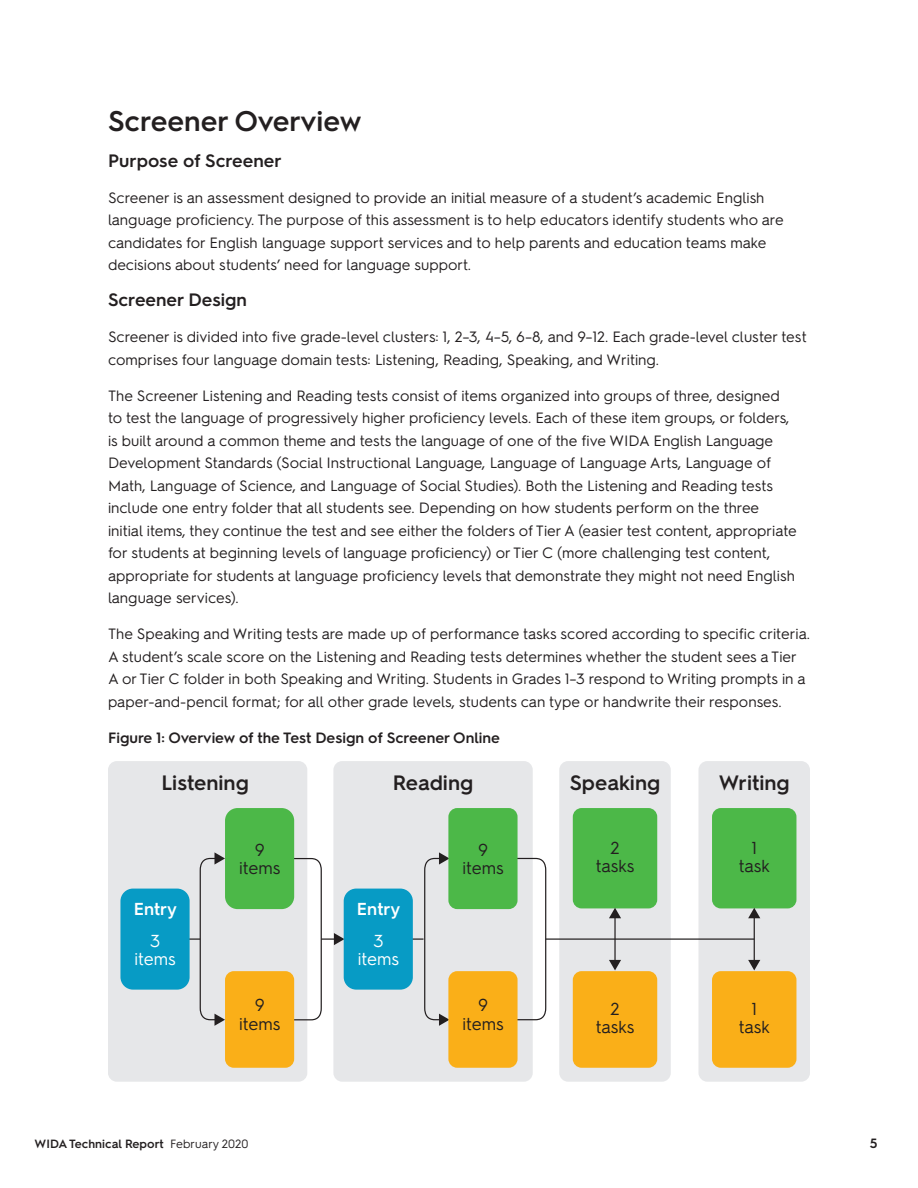
<style>
.page{position:relative;width:918px;height:1188px;background:#fff}
.page>*{position:absolute;margin:0;border:0;box-sizing:border-box;transform-origin:0 0}
.H2_body{font:600 28.5px "Hurme Geometric Sans 2";color:#231f20}
.t1{font:600 20.85px "Hurme Geometric Sans 2";color:#231f20}
.t2{font:600 18px "Hurme Geometric Sans 2";color:#231f20}
.t3{font:17.4px/18.1px "Hurme Geometric Sans 2";color:#231f20;text-align:center}
.t4{font:600 17.4px/32px "Hurme Geometric Sans 2";color:#fff;text-align:center}
.t5{font:17.4px "Hurme Geometric Sans 2";color:#fff}
.Body_text{font:15px/22.5px "Hurme Geometric Sans 2";color:#231f20}
.Figure{font:600 15px "Hurme Geometric Sans 2";color:#231f20}
.t6{font:600 13.5px "Hurme Geometric Sans 2";color:#231f20}
.t7{font:600 12px "Hurme Geometric Sans 2";color:#231f20}
.s1{font-weight:400}
</style>
<div class="page">
<div style="left:108px;top:761px;width:199px;height:321px;background:#e6e7e9;border-radius:9px"></div>
<div style="left:333px;top:761px;width:200px;height:321px;background:#e6e7e9;border-radius:9px"></div>
<svg style="left:459px;top:857px;width:88px;height:164px"></svg>
<svg style="left:181px;top:852px;width:44px;height:174px"></svg>
<svg style="left:424px;top:852px;width:24px;height:174px"></svg>
<div style="left:699px;top:761px;width:111px;height:321px;background:#e6e7e9;border-radius:9px"></div>
<div style="left:712px;top:971px;width:84px;height:97px;background:#faaf18;border-radius:9px"></div>
<div style="left:712px;top:808px;width:84px;height:100px;background:#4cb848;border-radius:9px"></div>
<div style="left:559px;top:761px;width:112px;height:321px;background:#e6e7e9;border-radius:9px"></div>
<div style="left:573px;top:971px;width:84px;height:97px;background:#faaf18;border-radius:9px"></div>
<div style="left:573px;top:808px;width:84px;height:100px;background:#4cb848;border-radius:9px"></div>
<hr style="left:754px;top:917px;width:1px;height:45px;background:#231f20">
<svg style="left:748px;top:960px;width:12px;height:10px"></svg>
<svg style="left:748px;top:908px;width:12px;height:10px"></svg>
<hr style="left:614px;top:917px;width:2px;height:45px;background:#231f20">
<svg style="left:609px;top:960px;width:12px;height:10px"></svg>
<svg style="left:609px;top:908px;width:12px;height:10px"></svg>
<svg style="left:237px;top:857px;width:107px;height:164px"></svg>
<div style="left:448px;top:808px;width:70px;height:101px;background:#4cb848;border-radius:9px"></div>
<div style="left:448px;top:971px;width:70px;height:97px;background:#faaf18;border-radius:9px"></div>
<div style="left:120px;top:889px;width:70px;height:101px;background:#079bc5;border-radius:13px"></div>
<hr style="left:404px;top:938px;width:20px;height:2px;background:#231f20">
<div style="left:344px;top:889px;width:69px;height:101px;background:#079bc5;border-radius:13px"></div>
<div style="left:225px;top:808px;width:69px;height:101px;background:#4cb848;border-radius:13px"></div>
<div style="left:225px;top:971px;width:69px;height:97px;background:#faaf18;border-radius:9px"></div>
<hr style="left:546px;top:938px;width:208px;height:2px;background:#231f20">
<h2 class="H2_body" style="left:108px;top:101px;width:255px">Screener Overview</h2>
<h3 class="t2" style="left:108px;top:148px;width:175px">Purpose of Screener</h3>
<p class="Body_text" style="left:108px;top:186px;width:677px">Screener is an assessment designed to provide an initial measure of a student’s academic English language proficiency. The purpose of this assessment is to help educators identify students who are candidates for English language support services and to help parents and education teams make decisions about students’ need for language support.</p>
<h3 class="t2" style="left:108px;top:288px;width:141px">Screener Design</h3>
<p class="Body_text" style="left:108px;top:325px;width:700px">Screener is divided into five grade-level clusters: 1, 2–3, 4–5, 6–8, and 9–12. Each grade-level cluster test comprises four language domain tests: Listening, Reading, Speaking, and Writing.</p>
<p class="Body_text" style="left:108px;top:384px;width:690px">The Screener Listening and Reading tests consist of items organized into groups of three, designed to test the language of progressively higher proficiency levels. Each of these item groups, or folders, is built around a common theme and tests the language of one of the five WIDA English Language Development Standards (Social Instructional Language, Language of Language Arts, Language of Math, Language of Science, and Language of Social Studies). Both the Listening and Reading tests include one entry folder that all students see. Depending on how students perform on the three initial items, they continue the test and see either the folders of Tier A (easier test content, appropriate for students at beginning levels of language proficiency) or Tier C (more challenging test content, appropriate for students at language proficiency levels that demonstrate they might not need English language services).</p>
<p class="Body_text" style="left:108px;top:622px;width:702px">The Speaking and Writing tests are made up of performance tasks scored according to specific criteria.<br>A student’s scale score on the Listening and Reading tests determines whether the student sees a Tier A or Tier C folder in both Speaking and Writing. Students in Grades 1–3 respond to Writing prompts in a paper-and-pencil format; for all other grade levels, students can type or handwrite their responses.</p>
<p class="Figure" style="left:108px;top:727px;width:393px">Figure 1: Overview of the Test Design of Screener Online</p>
<p class="t1" style="left:719px;top:768px;width:73px">Writing</p>
<p class="t1" style="left:570px;top:768px;width:92px">Speaking</p>
<p class="t1" style="left:162px;top:768px;width:89px">Listening</p>
<p class="t1" style="left:393px;top:768px;width:82px">Reading</p>
<p class="t4" style="left:134px;top:892px;width:45px">Entry<br><span class="s1">3</span></p>
<p class="t5" style="left:134px;top:947px;width:43px">items</p>
<p class="t3" style="left:239px;top:839px;width:43px">9 items</p>
<p class="t3" style="left:239px;top:995px;width:43px">9 items</p>
<p class="t4" style="left:357px;top:892px;width:45px">Entry<br><span class="s1">3</span></p>
<p class="t5" style="left:358px;top:947px;width:43px">items</p>
<p class="t3" style="left:462px;top:839px;width:43px">9 items</p>
<p class="t3" style="left:462px;top:995px;width:43px">9 items</p>
<p class="t3" style="left:596px;top:838px;width:40px">2 tasks</p>
<p class="t3" style="left:596px;top:999px;width:40px">2 tasks</p>
<p class="t3" style="left:739px;top:838px;width:33px">1 task</p>
<p class="t3" style="left:739px;top:999px;width:33px">1 task</p>
<p class="t7" style="left:35px;top:1135px;width:215px">WIDA Technical Report <span class="s1">February 2020</span></p>
<p class="t6" style="left:870px;top:1133px;width:9px">5</p>
</div>
